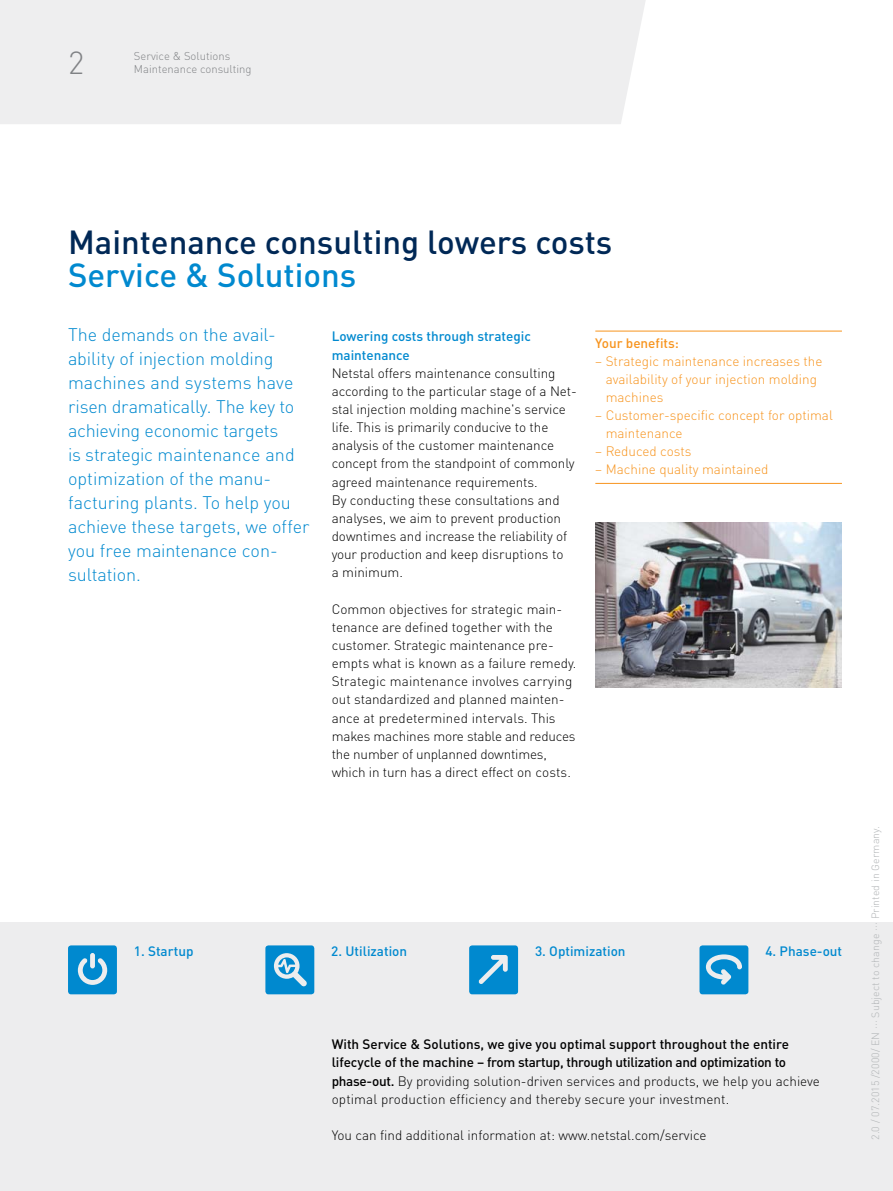
<style>
.page{position:relative;width:893px;height:1191px;background:#fff}
.page>*{position:absolute;margin:0;border:0;box-sizing:border-box;transform-origin:0 0}
.t1{font:500 33px "DIN Pro";color:#002856}
.t2{font:500 33px "DIN Pro";color:#0089cf}
.t3{font:300 31.5px "DIN Pro";color:#808285}
.t4{font:300 18px/24px "DIN Pro";letter-spacing:-.005em;color:#0089cf}
.t5{font:300 13.5px/18.1px "DIN Pro";letter-spacing:-.005em;color:#000}
.t6{font:500 13.5px/18.1px "DIN Pro";color:#000}
.t7{font:300 13.5px/18px "DIN Pro";color:#f7941e}
.t8{font:500 13.5px/18.1px "DIN Pro";color:#0089cf}
.t9{font:500 13.5px "DIN Pro";color:#f7941e}
.t10{font:300 11.25px/13.5px "DIN Pro";color:#808285}
.t11{font:300 10.5px "DIN Pro";letter-spacing:.01em;color:#b1b4b6}
.s1{font-weight:300}
</style>
<div class="page">
<div style="left:0;top:0;width:646px;height:124px;background:#eeeeef"></div>
<img style="left:595px;top:523px;width:247px;height:164px">
<div style="left:0;top:922px;width:893px;height:269px;background:#ededee"></div>
<svg style="left:68px;top:945px;width:49px;height:49px;background:#289ad4"></svg>
<svg style="left:265px;top:945px;width:49px;height:49px"></svg>
<svg style="left:469px;top:945px;width:49px;height:49px;background:#1f96d3"></svg>
<svg style="left:699px;top:945px;width:49px;height:49px;background:#2c9bd4"></svg>
<hr style="left:595px;top:331px;width:247px;height:1px;background:#f7941e">
<hr style="left:595px;top:483px;width:247px;height:1px;background:#f7941e">
<h2 class="t3" style="left:68px;top:38px;width:18px">2</h2>
<p class="t10" style="left:134px;top:48px;width:119px">Service &amp; Solutions<br>Maintenance consulting</p>
<h1 class="t1" style="left:68px;top:215px;width:546px">Maintenance consulting lowers costs</h1>
<h1 class="t2" style="left:68px;top:248px;width:290px">Service &amp; Solutions</h1>
<p class="t4" style="left:68px;top:321px;width:243px">The demands on the avail&shy;ability of injection molding machines and systems have risen dramatically. The key to achieving economic targets<br>is strategic maintenance and optimization of the manu&shy;facturing plants. To help you achieve these targets, we offer you free maintenance con&shy;sultation.</p>
<p class="t8" style="left:332px;top:326px;width:201px">Lowering costs through strategic maintenance</p>
<p class="t5" style="left:332px;top:362px;width:247px">Netstal offers maintenance consulting according to the particular stage of a Net&shy;stal injection molding machine's service life. This is primarily conducive to the analysis of the customer maintenance concept from the standpoint of commonly agreed maintenance requirements.<br>By conducting these consultations and analyses, we aim to prevent production downtimes and increase the reliability of your production and keep disruptions to<br>a minimum.</p>
<p class="t5" style="left:332px;top:598px;width:246px">Common objectives for strategic main&shy;tenance are defined together with the customer. Strategic maintenance pre&shy;empts what is known as a failure remedy.<br>Strategic maintenance involves carrying out standardized and planned mainten&shy;ance at predetermined intervals. This makes machines more stable and reduces the number of unplanned downtimes, which in turn has a direct effect on costs.</p>
<p class="t9" style="left:595px;top:333px;width:85px">Your benefits:</p>
<p class="t7" style="left:606px;top:351px;width:218px;text-indent:-10px">– Strategic maintenance increases the availability of your injection molding machines</p>
<p class="t7" style="left:606px;top:405px;width:229px;text-indent:-10px">– Customer-specific concept for optimal maintenance</p>
<p class="t7" style="left:595px;top:441px;width:98px">– Reduced costs</p>
<p class="t7" style="left:595px;top:459px;width:175px">– Machine quality maintained</p>
<p class="t8" style="left:134px;top:940px;width:61px">1. Startup</p>
<p class="t8" style="left:331px;top:940px;width:77px">2. Utilization</p>
<p class="t8" style="left:535px;top:940px;width:92px">3. Optimization</p>
<p class="t8" style="left:765px;top:940px;width:78px">4. Phase-out</p>
<p class="t6" style="left:332px;top:1033px;width:490px">With Service &amp; Solutions, we give you optimal support throughout the entire lifecycle of the machine – from startup, through utilization and optimization to phase-out. <span class="s1">By providing solution-driven services and products, we help you achieve optimal production efficiency and thereby secure your investment.</span></p>
<p class="t5" style="left:332px;top:1124px;width:376px">You can find additional information at: www.netstal.com/service</p>
<p class="t11" style="left:867px;top:1140px;width:315px;rotate:-90deg">2.0 / 07.2015 /2000/ EN ··· Subject to change ··· Printed in Germany.</p>
</div>
